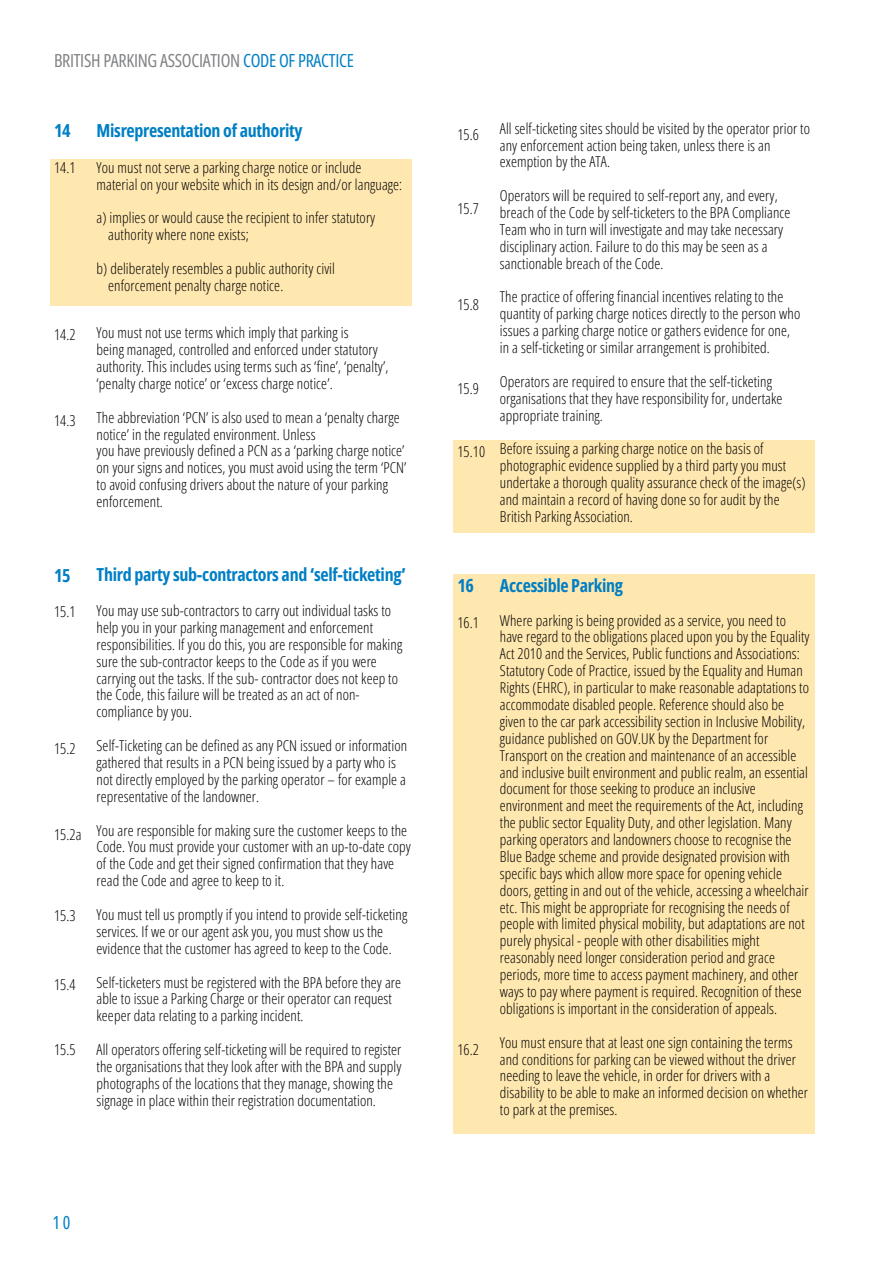
<style>
.page{position:relative;width:893px;height:1264px;background:#fff}
.page>*{position:absolute;margin:0;border:0;box-sizing:border-box;transform-origin:0 0}
.t1{font:700 18px "Open Sans Condensed";letter-spacing:-.015em;color:#007fc4}
.t2{font:18px "Open Sans Condensed";letter-spacing:-.015em;color:#808285}
.t3{font:18px "Open Sans Condensed";color:#007fc4}
.t4{font:300 15px/16.8px "Open Sans Condensed";letter-spacing:.005em;color:#000}
.s1{color:#007fc4}
</style>
<div class="page">
<div style="left:50px;top:159px;width:361px;height:147px;background:#ffe8b0"></div>
<div style="left:453px;top:574px;width:361px;height:559px;background:#ffe8b0"></div>
<div style="left:453px;top:440px;width:361px;height:92px;background:#ffe8b0"></div>
<p class="t2" style="left:54px;top:48px;width:301px">BRITISH PARKING ASSOCIATION <span class="s1">CODE OF PRACTICE</span></p>
<p class="t1" style="left:54px;top:118px;width:18px">14</p>
<p class="t4" style="left:54px;top:158px;width:23px">14.1</p>
<p class="t4" style="left:54px;top:326px;width:23px">14.2</p>
<p class="t4" style="left:54px;top:412px;width:23px">14.3</p>
<p class="t1" style="left:97px;top:118px;width:207px">Misrepresentation of authority</p>
<p class="t4" style="left:97px;top:158px;width:307px">You must not serve a parking charge notice or include material on your website which in its design and/or language:</p>
<p class="t4" style="left:97px;top:209px;width:280px">a) implies or would cause the recipient to infer statutory</p>
<p class="t4" style="left:108px;top:226px;width:142px">authority where none exists;</p>
<p class="t4" style="left:97px;top:260px;width:240px">b) deliberately resembles a public authority civil</p>
<p class="t4" style="left:108px;top:276px;width:176px">enforcement penalty charge notice.</p>
<p class="t4" style="left:97px;top:324px;width:253px">You must not use terms which imply that parking is</p>
<p class="t4" style="left:97px;top:341px;width:293px">being managed, controlled and enforced under statutory authority. This includes using terms such as ‘fine’, ‘penalty’, ‘penalty charge notice’ or ‘excess charge notice’.</p>
<p class="t4" style="left:97px;top:408px;width:304px">The abbreviation ‘PCN’ is also used to mean a ‘penalty charge notice’ in the regulated environment. Unless</p>
<p class="t4" style="left:97px;top:442px;width:311px">you have previously defined a PCN as a ‘parking charge notice’ on your signs and notices, you must avoid using the term ‘PCN’ to avoid confusing drivers about the nature of your parking enforcement.</p>
<p class="t1" style="left:54px;top:562px;width:18px">15</p>
<p class="t4" style="left:54px;top:603px;width:23px">15.1</p>
<p class="t4" style="left:54px;top:739px;width:23px">15.2</p>
<p class="t4" style="left:54px;top:826px;width:29px">15.2a</p>
<p class="t4" style="left:54px;top:906px;width:23px">15.3</p>
<p class="t4" style="left:54px;top:976px;width:23px">15.4</p>
<p class="t4" style="left:54px;top:1040px;width:23px">15.5</p>
<p class="t1" style="left:97px;top:561px;width:310px">Third party sub-contractors and ‘self-ticketing’</p>
<p class="t4" style="left:97px;top:602px;width:307px">You may use sub-contractors to carry out individual tasks to help you in your parking management and enforcement responsibilities. If you do this, you are responsible for making sure the sub-contractor keeps to the Code as if you were carrying out the tasks. If the sub- contractor does not keep to the Code, this failure will be treated as an act of non&shy;compliance by you.</p>
<p class="t4" style="left:97px;top:737px;width:312px">Self-Ticketing can be defined as any PCN issued or information gathered that results in a PCN being issued by a party who is not directly employed by the parking operator – for example a representative of the landowner.</p>
<p class="t4" style="left:97px;top:821px;width:316px">You are responsible for making sure the customer keeps to the Code. You must provide your customer with an up-to-date copy of the Code and get their signed confirmation that they have read the Code and agree to keep to it.</p>
<p class="t4" style="left:97px;top:905px;width:312px">You must tell us promptly if you intend to provide self-ticketing services. If we or our agent ask you, you must show us the evidence that the customer has agreed to keep to the Code.</p>
<p class="t4" style="left:97px;top:973px;width:306px">Self-ticketers must be registered with the BPA before they are able to issue a Parking Charge or their operator can request keeper data relating to a parking incident.</p>
<p class="t4" style="left:97px;top:1040px;width:306px">All operators offering self-ticketing will be required to register the organisations that they look after with the BPA and supply photographs of the locations that they manage, showing the signage in place within their registration documentation.</p>
<p class="t3" style="left:52px;top:1209px;width:19px">10</p>
<p class="t4" style="left:457px;top:126px;width:23px">15.6</p>
<p class="t4" style="left:457px;top:199px;width:23px">15.7</p>
<p class="t4" style="left:457px;top:296px;width:23px">15.8</p>
<p class="t4" style="left:457px;top:379px;width:23px">15.9</p>
<p class="t4" style="left:457px;top:442px;width:29px">15.10</p>
<p class="t4" style="left:500px;top:119px;width:311px">All self-ticketing sites should be visited by the operator prior to any enforcement action being taken, unless there is an exemption by the ATA.</p>
<p class="t4" style="left:500px;top:187px;width:292px">Operators will be required to self-report any, and every, breach of the Code by self-ticketers to the BPA Compliance Team who in turn will investigate and may take necessary disciplinary action. Failure to do this may be seen as a sanctionable breach of the Code.</p>
<p class="t4" style="left:500px;top:288px;width:302px">The practice of offering financial incentives relating to the quantity of parking charge notices directly to the person who issues a parking charge notice or gathers evidence for one, in a self-ticketing or similar arrangement is prohibited.</p>
<p class="t4" style="left:500px;top:373px;width:273px">Operators are required to ensure that the self-ticketing</p>
<p class="t4" style="left:500px;top:389px;width:284px">organisations that they have responsibility for, undertake</p>
<p class="t4" style="left:500px;top:406px;width:104px">appropriate training.</p>
<p class="t4" style="left:500px;top:440px;width:307px">Before issuing a parking charge notice on the basis of photographic evidence supplied by a third party you must undertake a thorough quality assurance check of the image(s) and maintain a record of having done so for audit by the British Parking Association.</p>
<p class="t1" style="left:457px;top:573px;width:18px">16</p>
<p class="t4" style="left:457px;top:614px;width:23px">16.1</p>
<p class="t4" style="left:457px;top:1040px;width:23px">16.2</p>
<p class="t1" style="left:500px;top:573px;width:125px">Accessible Parking</p>
<p class="t4" style="left:500px;top:611px;width:311px">Where parking is being provided as a service, you need to have regard to the obligations placed upon you by the Equality Act 2010 and the Services, Public functions and Associations:<br>Statutory Code of Practice, issued by the Equality and Human Rights (EHRC), in particular to make reasonable adaptations to accommodate disabled people. Reference should also be given to the car park accessibility section in Inclusive Mobility, guidance published on GOV.UK by the Department for Transport on the creation and maintenance of an accessible and inclusive built environment and public realm, an essential document for those seeking to produce an inclusive environment and meet the requirements of the Act, including the public sector Equality Duty, and other legislation. Many parking operators and landowners choose to recognise the Blue Badge scheme and provide designated provision with specific bays which allow more space for opening vehicle doors, getting in and out of the vehicle, accessing a wheelchair etc. This might be appropriate for recognising the needs of people with limited physical mobility, but adaptations are not purely physical - people with other disabilities might reasonably need longer consideration period and grace periods, more time to access payment machinery, and other ways to pay where payment is required. Recognition of these obligations is important in the consideration of appeals.</p>
<p class="t4" style="left:500px;top:1033px;width:310px">You must ensure that at least one sign containing the terms and conditions for parking can be viewed without the driver needing to leave the vehicle, in order for drivers with a disability to be able to make an informed decision on whether to park at the premises.</p>
</div>
